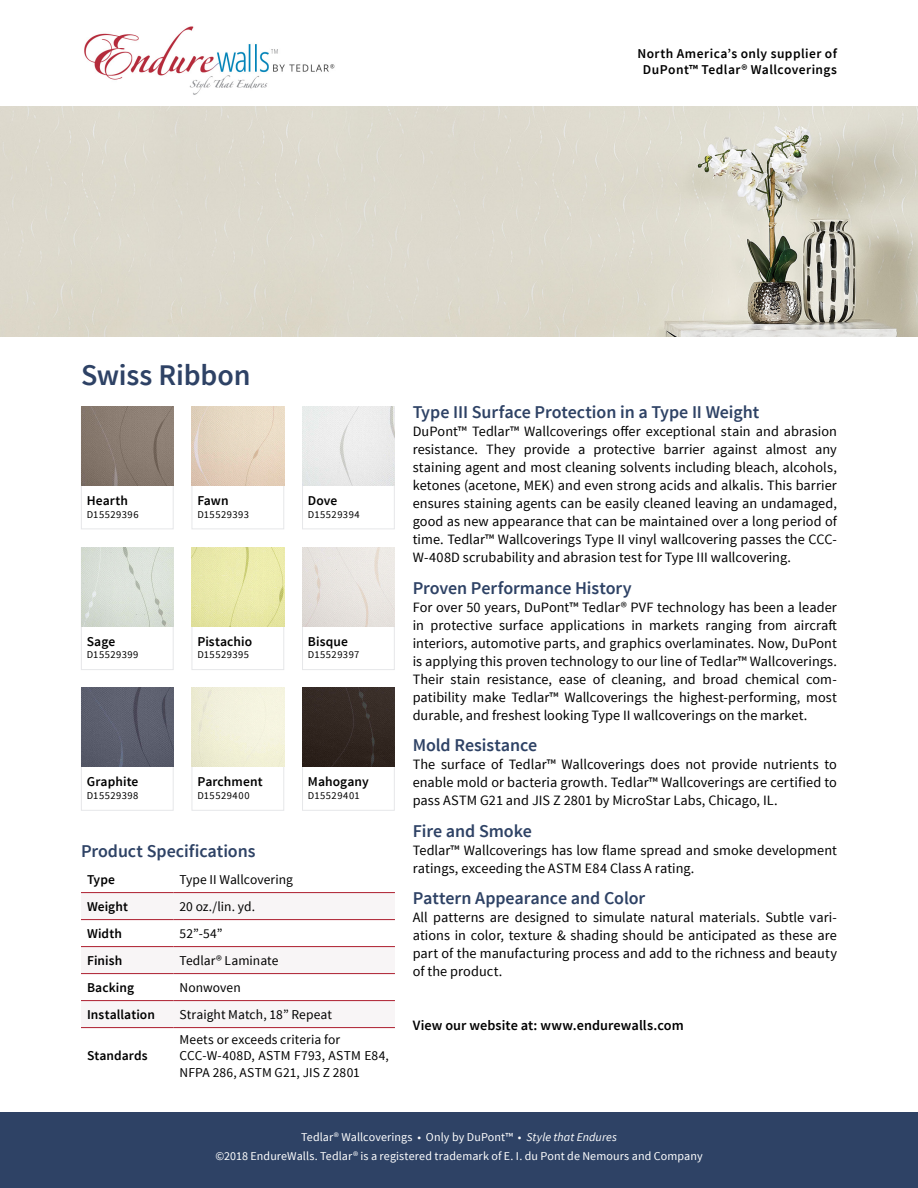
<style>
.page{position:relative;width:918px;height:1188px;background:#fff}
.page>*{position:absolute;margin:0;border:0;box-sizing:border-box;transform-origin:0 0}
.Product_Name_2{font:600 30px "Source Sans Pro";letter-spacing:-.01em;color:#2e4265}
.t1{font:600 18px "Source Sans Pro";letter-spacing:-.005em;color:#2e4265}
.t2{font:14.25px/18px "Source Sans Pro";letter-spacing:.005em;color:#000;text-align:justify}
.t3{font:600 14.25px "Source Sans Pro";letter-spacing:.005em;color:#000}
.Table{font:13.5px/16.5px "Source Sans Pro";letter-spacing:.005em;color:#000}
.Table-2{font:600 13.5px/16.5px "Source Sans Pro";letter-spacing:.02em;color:#000;text-align:center}
.Swatch_Name_2{font:600 13.5px "Source Sans Pro";letter-spacing:.005em;color:#000}
.t4{font:12px/19.5px "Source Sans Pro";letter-spacing:.01em;color:#fff;text-align:center}
.Swatch_ID_2{font:10.5px "Source Sans Pro";letter-spacing:.05em;color:#000}
.s1{font-style:italic}
</style>
<div class="page">
<img style="left:84px;top:26px;width:251px;height:69px">
<div style="left:0;top:1112px;width:918px;height:76px;background:#2e4265"></div>
<img style="left:0;top:107px;width:918px;height:229px">
<svg style="left:81px;top:893px;width:314px;height:109px"></svg>
<hr style="left:81px;top:892px;width:93px;height:1px;background:#ad1e2e">
<hr style="left:174px;top:892px;width:221px;height:1px;background:#ad1e2e">
<hr style="left:81px;top:919px;width:93px;height:1px;background:#ad1e2e">
<hr style="left:174px;top:919px;width:221px;height:1px;background:#ad1e2e">
<hr style="left:81px;top:946px;width:93px;height:1px;background:#ad1e2e">
<hr style="left:174px;top:946px;width:221px;height:1px;background:#ad1e2e">
<hr style="left:81px;top:973px;width:93px;height:1px;background:#ad1e2e">
<hr style="left:174px;top:973px;width:221px;height:1px;background:#ad1e2e">
<hr style="left:81px;top:1000px;width:93px;height:1px;background:#ad1e2e">
<hr style="left:174px;top:1000px;width:221px;height:1px;background:#ad1e2e">
<hr style="left:81px;top:1027px;width:93px;height:1px;background:#ad1e2e">
<hr style="left:174px;top:1027px;width:221px;height:1px;background:#ad1e2e">
<div style="left:81px;top:407px;width:93px;height:122px;border:1px solid #e6e7e9"></div>
<img style="left:81px;top:407px;width:93px;height:78px">
<div style="left:192px;top:407px;width:92px;height:122px;border:1px solid #e6e7e9"></div>
<img style="left:192px;top:407px;width:92px;height:78px">
<div style="left:302px;top:407px;width:93px;height:122px;border:1px solid #e6e7e9"></div>
<img style="left:302px;top:407px;width:93px;height:78px">
<div style="left:81px;top:547px;width:93px;height:123px;border:1px solid #e6e7e9"></div>
<img style="left:81px;top:547px;width:93px;height:79px">
<div style="left:192px;top:547px;width:92px;height:123px;border:1px solid #e6e7e9"></div>
<img style="left:192px;top:547px;width:92px;height:79px">
<div style="left:302px;top:547px;width:93px;height:123px;border:1px solid #e6e7e9"></div>
<img style="left:302px;top:547px;width:93px;height:79px">
<div style="left:81px;top:688px;width:93px;height:123px;border:1px solid #e6e7e9"></div>
<img style="left:81px;top:688px;width:93px;height:79px">
<div style="left:192px;top:688px;width:92px;height:123px;border:1px solid #e6e7e9"></div>
<img style="left:192px;top:688px;width:92px;height:79px">
<div style="left:302px;top:688px;width:93px;height:123px;border:1px solid #e6e7e9"></div>
<img style="left:302px;top:688px;width:93px;height:79px">
<p class="Table-2" style="left:637px;top:45px;width:201px">North America’s only supplier of<br>DuPont™ Tedlar® Wallcoverings</p>
<p class="Product_Name_2" style="left:81px;top:356px;width:171px">Swiss Ribbon</p>
<p class="Swatch_Name_2" style="left:87px;top:492px;width:43px">Hearth</p>
<p class="Swatch_ID_2" style="left:87px;top:508px;width:53px">D15529396</p>
<p class="Swatch_Name_2" style="left:197px;top:492px;width:33px">Fawn</p>
<p class="Swatch_ID_2" style="left:197px;top:508px;width:53px">D15529393</p>
<p class="Swatch_Name_2" style="left:308px;top:492px;width:31px">Dove</p>
<p class="Swatch_ID_2" style="left:308px;top:508px;width:53px">D15529394</p>
<p class="Swatch_Name_2" style="left:87px;top:633px;width:30px">Sage</p>
<p class="Swatch_ID_2" style="left:87px;top:648px;width:53px">D15529399</p>
<p class="Swatch_Name_2" style="left:197px;top:633px;width:56px">Pistachio</p>
<p class="Swatch_ID_2" style="left:197px;top:648px;width:53px">D15529395</p>
<p class="Swatch_Name_2" style="left:308px;top:633px;width:42px">Bisque</p>
<p class="Swatch_ID_2" style="left:308px;top:648px;width:53px">D15529397</p>
<p class="Swatch_Name_2" style="left:87px;top:773px;width:53px">Graphite</p>
<p class="Swatch_ID_2" style="left:87px;top:789px;width:53px">D15529398</p>
<p class="Swatch_Name_2" style="left:197px;top:773px;width:67px">Parchment</p>
<p class="Swatch_ID_2" style="left:197px;top:789px;width:54px">D15529400</p>
<p class="t1" style="left:81px;top:840px;width:176px">Product Specifications</p>
<p class="Swatch_Name_2" style="left:308px;top:773px;width:62px">Mahogany</p>
<p class="Swatch_ID_2" style="left:308px;top:789px;width:53px">D15529401</p>
<p class="Table-2" style="left:87px;top:872px;width:30px">Type</p>
<p class="Table" style="left:180px;top:872px;width:115px">Type II Wallcovering</p>
<p class="Table-2" style="left:87px;top:899px;width:42px">Weight</p>
<p class="Table" style="left:180px;top:899px;width:77px">20 oz./lin. yd.</p>
<p class="Table-2" style="left:87px;top:926px;width:36px">Width</p>
<p class="Table" style="left:180px;top:926px;width:45px">52”-54”</p>
<p class="Table-2" style="left:87px;top:953px;width:37px">Finish</p>
<p class="Table" style="left:180px;top:953px;width:100px">Tedlar® Laminate</p>
<p class="Table-2" style="left:87px;top:980px;width:49px">Backing</p>
<p class="Table" style="left:180px;top:980px;width:63px">Nonwoven</p>
<p class="Table-2" style="left:87px;top:1007px;width:70px">Installation</p>
<p class="Table" style="left:180px;top:1007px;width:154px">Straight Match, 18” Repeat</p>
<p class="Table-2" style="left:87px;top:1048px;width:62px">Standards</p>
<p class="Table" style="left:180px;top:1031px;width:162px">Meets or exceeds criteria for</p>
<p class="Table" style="left:180px;top:1048px;width:211px">CCC-W-408D, ASTM F793, ASTM E84,<br>NFPA 286, ASTM G21, JIS Z 2801</p>
<p class="t1" style="left:413px;top:401px;width:348px">Type III Surface Protection in a Type II Weight</p>
<p class="t2" style="left:413px;top:423px;width:426px">DuPont™ Tedlar™ Wallcoverings offer exceptional stain and abrasion resistance. They provide a protective barrier against almost any staining agent and most cleaning solvents including bleach, alcohols, ketones (acetone, MEK) and even strong acids and alkalis. This barrier ensures staining agents can be easily cleaned leaving an undamaged, good as new appearance that can be maintained over a long period of time. Tedlar™ Wallcoverings Type II vinyl wallcovering passes the CCC-W-408D scrubability and abrasion test for Type III wallcovering.</p>
<p class="t1" style="left:413px;top:576px;width:221px">Proven Performance History</p>
<p class="t2" style="left:413px;top:598px;width:426px">For over 50 years, DuPont™ Tedlar® PVF technology has been a leader in protective surface applications in markets ranging from aircraft interiors, automotive parts, and graphics overlaminates. Now, DuPont is applying this proven technology to our line of Tedlar™ Wallcoverings.<br>Their stain resistance, ease of cleaning, and broad chemical com&shy;patibility make Tedlar™ Wallcoverings the highest-performing, most durable, and freshest looking Type II wallcoverings on the market.</p>
<p class="t1" style="left:413px;top:734px;width:126px">Mold Resistance</p>
<p class="t2" style="left:413px;top:756px;width:426px">The surface of Tedlar™ Wallcoverings does not provide nutrients to enable mold or bacteria growth. Tedlar™ Wallcoverings are certified to pass ASTM G21 and JIS Z 2801 by MicroStar Labs, Chicago, IL.</p>
<p class="t1" style="left:413px;top:819px;width:121px">Fire and Smoke</p>
<p class="t2" style="left:413px;top:841px;width:426px">Tedlar™ Wallcoverings has low flame spread and smoke development ratings, exceeding the ASTM E84 Class A rating.</p>
<p class="t1" style="left:413px;top:887px;width:234px">Pattern Appearance and Color</p>
<p class="t2" style="left:413px;top:909px;width:426px">All patterns are designed to simulate natural materials. Subtle vari&shy;ations in color, texture &amp; shading should be anticipated as these are part of the manufacturing process and add to the richness and beauty of the product.</p>
<p class="t3" style="left:413px;top:1017px;width:273px">View our website at: www.endurewalls.com</p>
<p class="t4" style="left:215px;top:1127px;width:489px">Tedlar® Wallcoverings • Only by DuPont™ • <span class="s1">Style that Endures<br></span>©2018 EndureWalls. Tedlar® is a registered trademark of E. I. du Pont de Nemours and Company</p>
</div>
